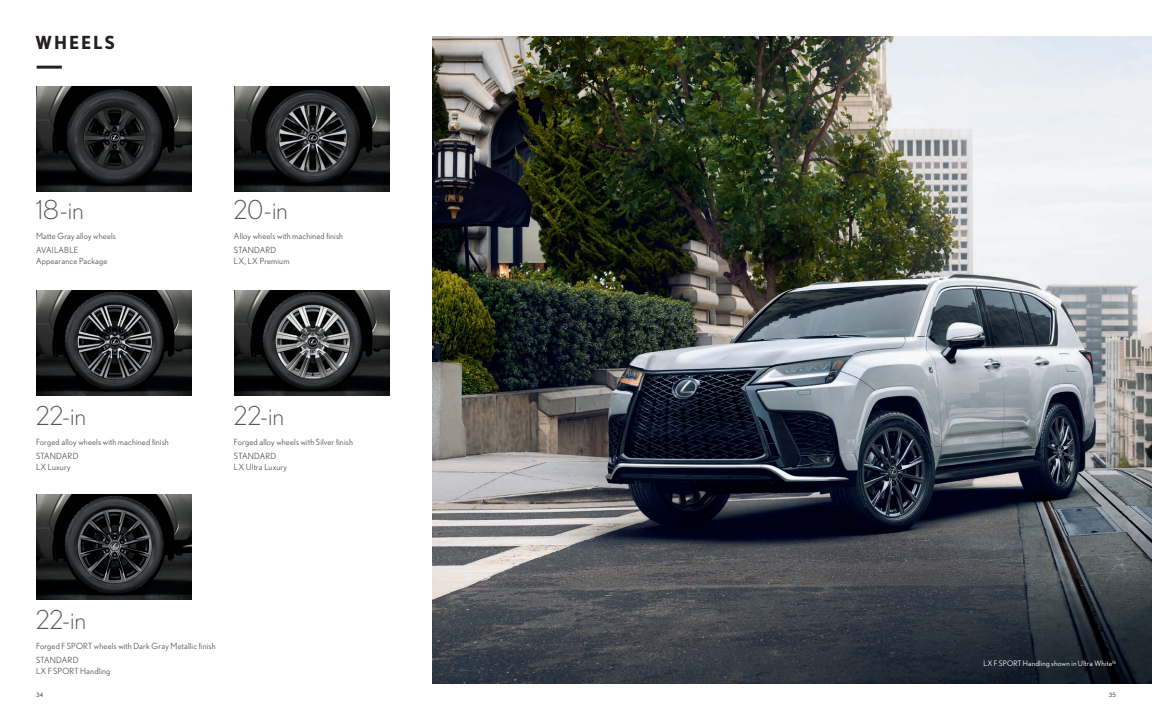
<style>
.page{position:relative;width:1152px;height:720px;background:#fff}
.page>*{position:absolute;margin:0;border:0;box-sizing:border-box;transform-origin:0 0}
.Wheel_Size{font:300 26px "Nobel";letter-spacing:-.005em;color:#57585a}
.Medium_Headline{font:700 18px "Nobel";letter-spacing:.1em;color:#231f20}
.wheel_copy{font:8.5px/11px "Nobel";letter-spacing:.02em;color:#57585a}
.Cutline{font:7.5px "Nobel";letter-spacing:.02em;color:#fff}
.t1{font:6px "Nobel";color:#57585a}
</style>
<div class="page">
<img style="left:432px;top:36px;width:720px;height:648px">
<img style="left:36px;top:87px;width:155px;height:104px">
<img style="left:234px;top:87px;width:155px;height:104px">
<img style="left:234px;top:291px;width:155px;height:105px">
<img style="left:36px;top:291px;width:155px;height:105px">
<img style="left:36px;top:495px;width:155px;height:104px">
<hr style="left:37px;top:66px;width:25px;height:3px;background:#231f20">
<p class="Medium_Headline" style="left:35px;top:32px;width:82px">WHEELS</p>
<p class="Wheel_Size" style="left:36px;top:194px;width:49px">18-in</p>
<p class="wheel_copy" style="left:36px;top:231px;width:81px">Matte Gray alloy wheels</p>
<p class="wheel_copy" style="left:36px;top:245px;width:73px">AVAILABLE<br>Appearance Package</p>
<p class="Wheel_Size" style="left:234px;top:194px;width:55px">20-in</p>
<p class="wheel_copy" style="left:234px;top:231px;width:111px">Alloy wheels with machined finish</p>
<p class="wheel_copy" style="left:234px;top:245px;width:57px">STANDARD<br>LX, LX Premium</p>
<p class="Wheel_Size" style="left:36px;top:400px;width:52px">22-in</p>
<p class="wheel_copy" style="left:36px;top:437px;width:134px">Forged alloy wheels with machined finish</p>
<p class="wheel_copy" style="left:36px;top:451px;width:44px">STANDARD<br>LX Luxury</p>
<p class="Wheel_Size" style="left:234px;top:400px;width:52px">22-in</p>
<p class="wheel_copy" style="left:234px;top:437px;width:120px">Forged alloy wheels with Silver finish</p>
<p class="wheel_copy" style="left:234px;top:451px;width:55px">STANDARD<br>LX Ultra Luxury</p>
<p class="Wheel_Size" style="left:36px;top:604px;width:52px">22-in</p>
<p class="wheel_copy" style="left:36px;top:640px;width:181px">Forged F SPORT wheels with Dark Gray Metallic finish</p>
<p class="wheel_copy" style="left:36px;top:654px;width:76px">STANDARD<br>LX F SPORT Handling</p>
<p class="Cutline" style="left:983px;top:659px;width:134px">LX F SPORT Handling shown in Ultra White<sup>14</sup></p>
<p class="t1" style="left:36px;top:692px;width:9px">34</p>
<p class="t1" style="left:1109px;top:692px;width:9px">35</p>
</div>
